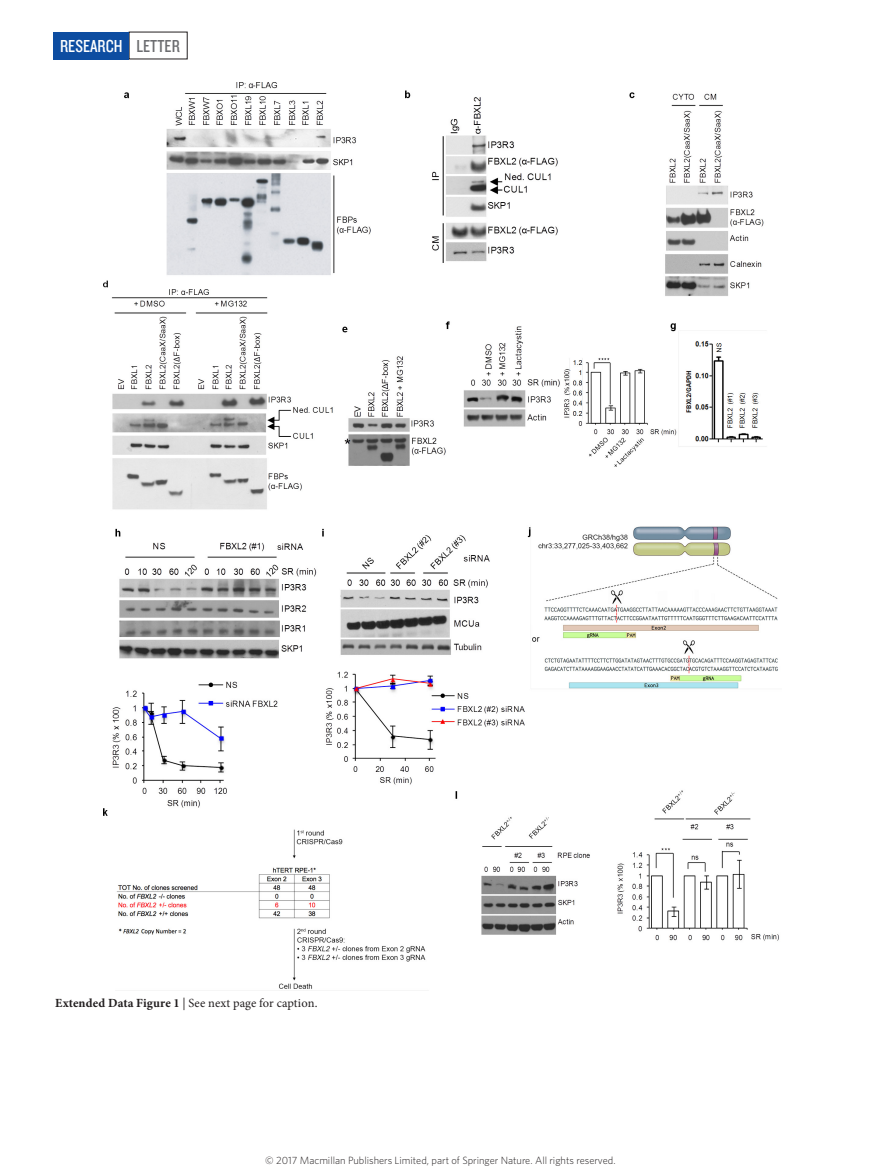
<style>
.page{position:relative;width:893px;height:1174px;background:#fff}
.page>*{position:absolute;margin:0;border:0;box-sizing:border-box;transform-origin:0 0}
.t1{font:18px "Knockout 29 Junior Ltweight";color:#fff}
.t2{font:12.45px "Minion Pro";letter-spacing:.01em;color:#231f20}
.t3{font:300 10.5px "Whitney";color:#231f20}
.s1{color:#6c6d70}
.s2{font-weight:700}
</style>
<div class="page">
<div style="left:53px;top:32px;width:76px;height:27px;background:#0d4da1"></div>
<img style="left:103px;top:83px;width:676px;height:906px">
<h1 class="t1" style="left:60px;top:34px;width:121px">RESEARCH <span class="s1">LETTER</span></h1>
<p class="t2" style="left:55px;top:994px;width:264px"><span class="s2">Extended Data Figure 1</span> | See next page for caption.</p>
<p class="t3" style="left:265px;top:1153px;width:352px">© 2017 Macmillan Publishers Limited, part of Springer Nature. All rights reserved.</p>
</div>
